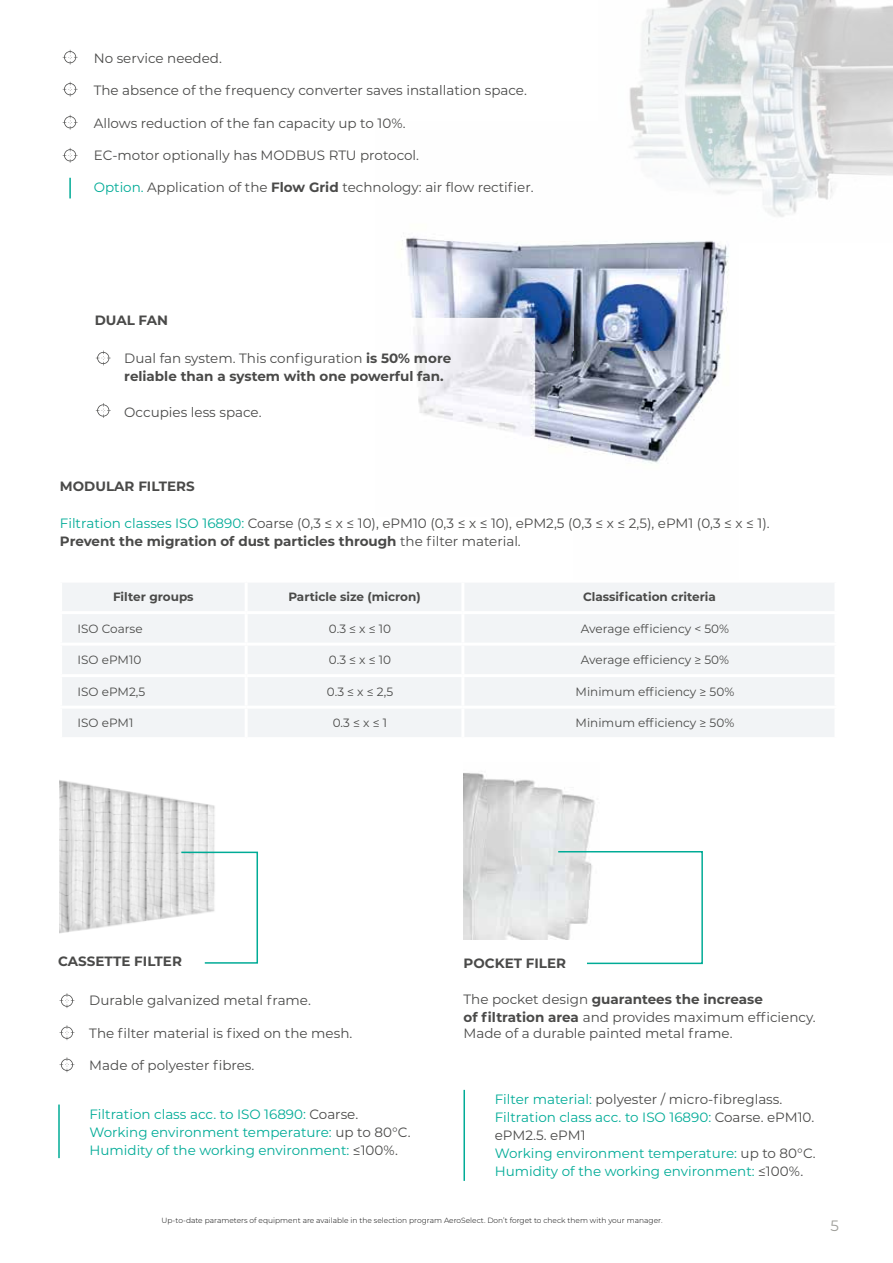
<style>
.page{position:relative;width:893px;height:1263px;background:#fff}
.page>*{position:absolute;margin:0;border:0;box-sizing:border-box;transform-origin:0 0}
.t1{font:15px "Montserrat";color:#9e9e99}
.t2{font:13.5px/18px "Montserrat";color:#4a4a49}
.t3{font:13.5px/18px "Montserrat";color:#00ab97}
.t4{font:700 13.5px/18px "Montserrat";color:#4a4a49}
.t5{font:12px "Montserrat";color:#4a4a49}
.t6{font:700 12px "Montserrat";color:#4a4a49}
.t7{font:300 7.5px "Montserrat";color:#000}
.s1{color:#00ab97}
.s2{font-weight:700}
.s3{font-weight:400}
.s4{color:#4a4a49}
</style>
<div class="page">
<img style="left:401px;top:236px;width:172px;height:212px">
<img style="left:573px;top:242px;width:156px;height:222px">
<img style="left:629px;top:0;width:264px;height:242px">
<svg style="left:63px;top:50px;width:15px;height:15px"></svg>
<svg style="left:63px;top:82px;width:15px;height:15px"></svg>
<svg style="left:63px;top:115px;width:15px;height:15px"></svg>
<svg style="left:63px;top:148px;width:15px;height:15px"></svg>
<hr style="left:69px;top:178px;width:2px;height:20px;background:#00ab96">
<svg style="left:96px;top:351px;width:15px;height:14px"></svg>
<svg style="left:96px;top:403px;width:15px;height:15px"></svg>
<div style="left:62px;top:583px;width:772px;height:154px;background:#f2f4f6"></div>
<hr style="left:245px;top:583px;width:3px;height:28px;background:#fff">
<hr style="left:461px;top:583px;width:3px;height:28px;background:#fff">
<hr style="left:59px;top:611px;width:187px;height:3px;background:#fff">
<hr style="left:246px;top:611px;width:217px;height:3px;background:#fff">
<hr style="left:245px;top:614px;width:3px;height:29px;background:#fff">
<hr style="left:463px;top:611px;width:374px;height:3px;background:#fff">
<hr style="left:461px;top:614px;width:3px;height:29px;background:#fff">
<hr style="left:59px;top:643px;width:187px;height:3px;background:#fff">
<hr style="left:246px;top:643px;width:217px;height:3px;background:#fff">
<hr style="left:245px;top:646px;width:3px;height:28px;background:#fff">
<hr style="left:463px;top:643px;width:374px;height:3px;background:#fff">
<hr style="left:461px;top:646px;width:3px;height:28px;background:#fff">
<hr style="left:59px;top:674px;width:187px;height:3px;background:#fff">
<hr style="left:246px;top:674px;width:217px;height:3px;background:#fff">
<hr style="left:245px;top:677px;width:3px;height:29px;background:#fff">
<hr style="left:463px;top:674px;width:374px;height:3px;background:#fff">
<hr style="left:461px;top:677px;width:3px;height:29px;background:#fff">
<hr style="left:59px;top:706px;width:187px;height:3px;background:#fff">
<hr style="left:246px;top:706px;width:217px;height:3px;background:#fff">
<hr style="left:245px;top:709px;width:3px;height:28px;background:#fff">
<hr style="left:463px;top:706px;width:374px;height:3px;background:#fff">
<hr style="left:461px;top:709px;width:3px;height:28px;background:#fff">
<img style="left:60px;top:780px;width:155px;height:153px">
<svg style="left:180px;top:851px;width:78px;height:113px"></svg>
<hr style="left:58px;top:1104px;width:2px;height:54px;background:#00ab96">
<svg style="left:60px;top:993px;width:14px;height:15px"></svg>
<svg style="left:60px;top:1025px;width:14px;height:15px"></svg>
<svg style="left:60px;top:1057px;width:14px;height:15px"></svg>
<img style="left:463px;top:773px;width:132px;height:166px">
<svg style="left:557px;top:850px;width:146px;height:115px"></svg>
<hr style="left:463px;top:1090px;width:2px;height:91px;background:#00ab96">
<p class="t2" style="left:94px;top:49px;width:130px">No service needed.</p>
<p class="t2" style="left:94px;top:81px;width:435px">The absence of the frequency converter saves installation space.</p>
<p class="t2" style="left:94px;top:113px;width:314px">Allows reduction of the fan capacity up to 10%.</p>
<p class="t2" style="left:94px;top:146px;width:327px">EC-motor optionally has MODBUS RTU protocol.</p>
<p class="t2" style="left:94px;top:178px;width:441px"><span class="s1">Option.</span> Application of the <span class="s2">Flow Grid</span> technology: air flow rectifier.</p>
<p class="t4" style="left:95px;top:311px;width:75px">DUAL FAN</p>
<p class="t4" style="left:124px;top:348px;width:328px"><span class="s3">Dual fan system. This configuration</span> is 50% more reliable than a system with one powerful fan.</p>
<p class="t2" style="left:124px;top:402px;width:139px">Occupies less space.</p>
<p class="t4" style="left:60px;top:477px;width:136px">MODULAR FILTERS</p>
<p class="t2" style="left:60px;top:513px;width:711px"><span class="s1">Filtration classes ISO 16890:</span> Coarse (0,3 ≤ х ≤ 10), ePM10 (0,3 ≤ х ≤ 10), ePM2,5 (0,3 ≤ х ≤ 2,5), ePM1 (0,3 ≤ х ≤ 1).<br><span class="s2">Prevent the migration of dust particles through</span> the filter material.</p>
<p class="t6" style="left:113px;top:588px;width:82px">Filter groups</p>
<p class="t6" style="left:288px;top:588px;width:134px">Particle size (micron)</p>
<p class="t6" style="left:583px;top:588px;width:134px">Classification criteria</p>
<p class="t5" style="left:78px;top:620px;width:67px">ISO Coarse</p>
<p class="t5" style="left:329px;top:620px;width:64px">0.3 ≤ x ≤ 10</p>
<p class="t5" style="left:581px;top:620px;width:150px">Average efficiency &lt; 50%</p>
<p class="t5" style="left:78px;top:652px;width:65px">ISO ePM10</p>
<p class="t5" style="left:329px;top:652px;width:64px">0.3 ≤ x ≤ 10</p>
<p class="t5" style="left:581px;top:652px;width:150px">Average efficiency ≥ 50%</p>
<p class="t5" style="left:78px;top:683px;width:69px">ISO ePM2,5</p>
<p class="t5" style="left:327px;top:683px;width:68px">0.3 ≤ x ≤ 2,5</p>
<p class="t5" style="left:576px;top:683px;width:160px">Minimum efficiency ≥ 50%</p>
<p class="t5" style="left:78px;top:715px;width:57px">ISO ePM1</p>
<p class="t5" style="left:333px;top:715px;width:56px">0.3 ≤ x ≤ 1</p>
<p class="t5" style="left:576px;top:715px;width:160px">Minimum efficiency ≥ 50%</p>
<p class="t4" style="left:58px;top:952px;width:125px">CASSETTE FILTER</p>
<p class="t2" style="left:89px;top:991px;width:223px">Durable galvanized metal frame.</p>
<p class="t2" style="left:89px;top:1023px;width:265px">The filter material is fixed on the mesh.</p>
<p class="t2" style="left:89px;top:1056px;width:167px">Made of polyester fibres.</p>
<p class="t3" style="left:90px;top:1104px;width:323px">Filtration class acc. to ISO 16890: <span class="s4">Coarse.<br></span>Working environment temperature: <span class="s4">up to 80°C.<br></span>Humidity of the working environment: <span class="s4">≤100%.</span></p>
<p class="t4" style="left:463px;top:953px;width:104px">POCKET FILER</p>
<p class="t2" style="left:463px;top:989px;width:354px">The pocket design <span class="s2">guarantees the increase<br>of filtration area</span> and provides maximum efficiency.</p>
<p class="t2" style="left:463px;top:1023px;width:271px">Made of a durable painted metal frame.</p>
<p class="t3" style="left:495px;top:1090px;width:323px">Filter material: <span class="s4">polyester / micro-fibreglass.<br></span>Filtration class acc. to ISO 16890: <span class="s4">Coarse. ePM10. ePM2.5. ePM1<br></span>Working environment temperature: <span class="s4">up to 80°C.<br></span>Humidity of the working environment: <span class="s4">≤100%.</span></p>
<p class="t7" style="left:161px;top:1215px;width:502px">Up-to-date parameters of equipment are available in the selection program AeroSelect. Don’t forget to check them with your manager.</p>
<p class="t1" style="left:830px;top:1215px;width:10px">5</p>
</div>
